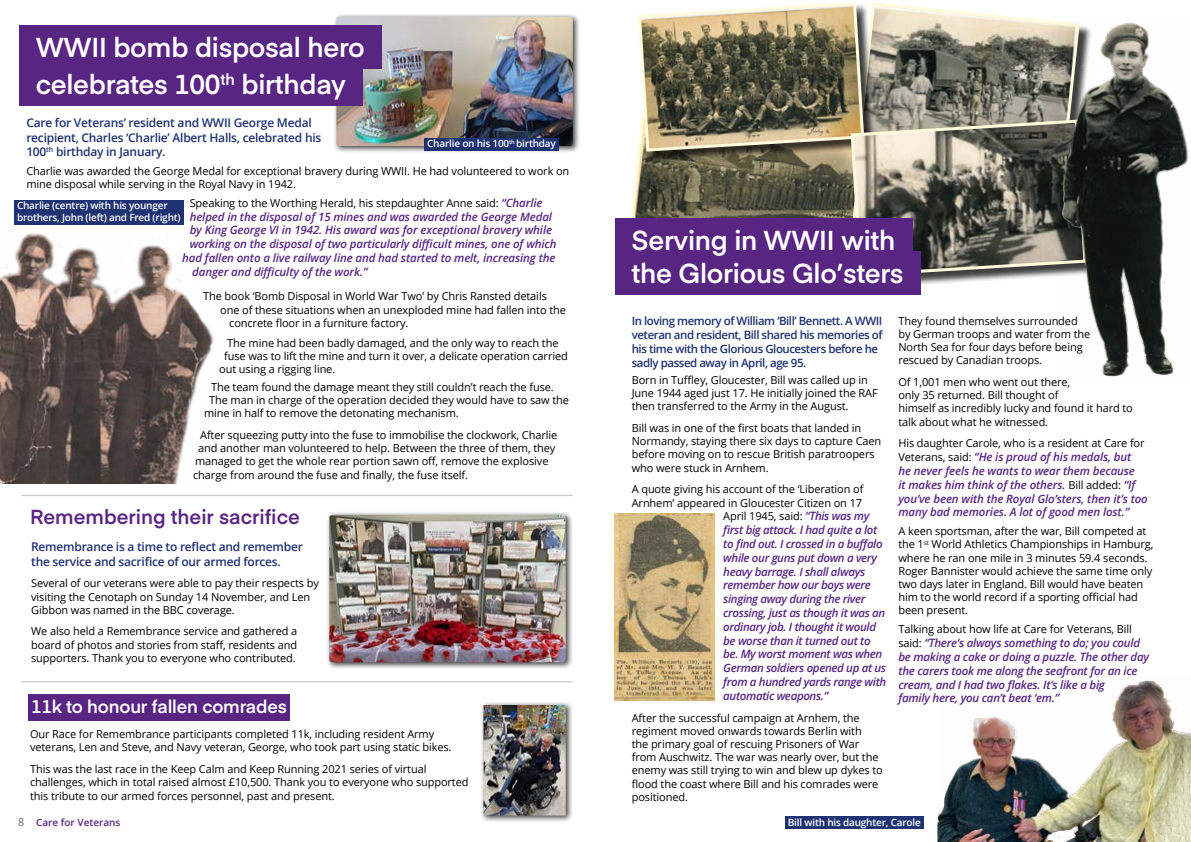
<style>
.page{position:relative;width:1191px;height:842px;background:#fff}
.page>*{position:absolute;margin:0;border:0;box-sizing:border-box;transform-origin:0 0}
.t1{font:600 27px/37.2px "Eina 01";letter-spacing:-.01em;color:#fff}
.t2{font:600 20px "Eina 01";color:#582583}
.t3{font:600 18px "Eina 01";letter-spacing:-.01em;color:#fff}
.t4{font:600 12px/14.4px "Open Sans";letter-spacing:-.02em;color:#1f3272}
.t5{font:italic 600 11.5px/13.8px "Open Sans";letter-spacing:-.02em;color:#582583}
.t6{font:600 11.5px/13.8px "Open Sans";letter-spacing:-.04em;color:#1f3272}
.t7{font:11px/13.2px "Open Sans";letter-spacing:-.01em;color:#000}
.t8{font:600 10px/12px "Open Sans";letter-spacing:-.02em;color:#fff}
.t9{font:600 10px "Open Sans";color:#582583}
.s1{font-weight:600;font-style:italic;font-size:11.5px;color:#582583}
.s2{font-weight:400;font-size:11px;color:#706f6f}
.s3{font-weight:400;font-style:normal;font-size:11px;color:#000}
</style>
<div class="page">
<img style="left:0;top:233px;width:214px;height:250px">
<div style="left:333px;top:14px;width:247px;height:140px;background:#000;opacity:.75"></div>
<img style="left:336px;top:17px;width:237px;height:129px">
<div style="left:424px;top:138px;width:135px;height:13px;background:#1f3272"></div>
<div style="left:19px;top:25px;width:363px;height:44px;background:#582583"></div>
<div style="left:19px;top:62px;width:344px;height:44px;background:#582583"></div>
<svg style="left:625px;top:169px;width:11px;height:50px"></svg>
<div style="left:852px;top:121px;width:246px;height:167px;background:#000;opacity:.75"></div>
<svg style="left:636px;top:2px;width:421px;height:276px;background:#827e6c"></svg>
<div style="left:615px;top:219px;width:297px;height:43px;background:#582583"></div>
<div style="left:615px;top:251px;width:305px;height:44px;background:#582583"></div>
<div style="left:326px;top:512px;width:247px;height:158px;background:#000;opacity:.75"></div>
<div style="left:329px;top:515px;width:237px;height:147px;background:#000;opacity:.75"></div>
<div style="left:480px;top:702px;width:93px;height:121px;background:#000;opacity:.75"></div>
<div style="left:483px;top:705px;width:83px;height:110px;background:#000;opacity:.75"></div>
<div style="left:785px;top:816px;width:138px;height:13px;background:#1f3272"></div>
<div style="left:14px;top:200px;width:170px;height:25px;background:#1f3272"></div>
<img style="left:937px;top:680px;width:254px;height:162px">
<div style="left:28px;top:694px;width:262px;height:26px;background:#582583"></div>
<img style="left:614px;top:514px;width:100px;height:187px">
<img style="left:1057px;top:21px;width:131px;height:359px">
<hr style="left:21px;top:495px;width:552px;height:1px;background:#d0d0d0">
<hr style="left:21px;top:681px;width:552px;height:1px;background:#d0d0d0">
<h1 class="t1" style="left:36px;top:27px;width:330px">WWII bomb disposal hero celebrates 100<sup>th</sup> birthday</h1>
<p class="t4" style="left:26px;top:115px;width:296px">Care for Veterans’ resident and WWII George Medal recipient, Charles ‘Charlie’ Albert Halls, celebrated his<br>100<sup>th</sup> birthday in January.</p>
<p class="t8" style="left:427px;top:137px;width:130px">Charlie on his 100<sup>th</sup> birthday</p>
<p class="t7" style="left:26px;top:164px;width:544px">Charlie was awarded the George Medal for exceptional bravery during WWII. He had volunteered to work on mine disposal while serving in the Royal Navy in 1942.</p>
<p class="t7" style="left:190px;top:196px;width:354px">Speaking to the Worthing Herald, his stepdaughter Anne said: <span class="s1">“Charlie</span></p>
<p class="t5" style="left:190px;top:209px;width:364px">helped in the disposal of 15 mines and was awarded the George Medal</p>
<p class="t5" style="left:190px;top:223px;width:364px">by King George VI in 1942. His award was for exceptional bravery while</p>
<p class="t5" style="left:190px;top:237px;width:368px">working on the disposal of two particularly difficult mines, one of which</p>
<p class="t5" style="left:182px;top:251px;width:375px">had fallen onto a live railway line and had started to melt, increasing the</p>
<p class="t5" style="left:192px;top:264px;width:177px">danger and difficulty of the work.”</p>
<p class="t7" style="left:203px;top:289px;width:345px">The book ‘Bomb Disposal in World War Two’ by Chris Ransted details</p>
<p class="t7" style="left:220px;top:303px;width:347px">one of these situations when an unexploded mine had fallen into the</p>
<p class="t7" style="left:229px;top:316px;width:181px">concrete floor in a furniture factory.</p>
<p class="t7" style="left:227px;top:336px;width:333px">The mine had been badly damaged, and the only way to reach the</p>
<p class="t7" style="left:224px;top:349px;width:345px">fuse was to lift the mine and turn it over, a delicate operation carried</p>
<p class="t7" style="left:219px;top:363px;width:118px">out using a rigging line.</p>
<p class="t7" style="left:211px;top:380px;width:344px">The team found the damage meant they still couldn’t reach the fuse.</p>
<p class="t7" style="left:209px;top:393px;width:361px">The man in charge of the operation decided they would have to saw the</p>
<p class="t7" style="left:204px;top:406px;width:256px">mine in half to remove the detonating mechanism.</p>
<p class="t7" style="left:200px;top:428px;width:359px">After squeezing putty into the fuse to immobilise the clockwork, Charlie</p>
<p class="t7" style="left:198px;top:441px;width:359px">and another man volunteered to help. Between the three of them, they</p>
<p class="t7" style="left:195px;top:455px;width:355px">managed to get the whole rear portion sawn off, remove the explosive</p>
<p class="t7" style="left:193px;top:468px;width:276px">charge from around the fuse and finally, the fuse itself.</p>
<p class="t8" style="left:17px;top:199px;width:165px">Charlie (centre) with his younger brothers, John (left) and Fred (right)</p>
<h2 class="t2" style="left:30px;top:502px;width:271px">Remembering their sacrifice</h2>
<p class="t4" style="left:31px;top:539px;width:273px">Remembrance is a time to reflect and remember the service and sacrifice of our armed forces.</p>
<p class="t7" style="left:31px;top:576px;width:289px">Several of our veterans were able to pay their respects by visiting the Cenotaph on Sunday 14 November, and Len<br>Gibbon was named in the BBC coverage.</p>
<p class="t7" style="left:31px;top:624px;width:268px;text-align:justify">We also held a Remembrance service and gathered a board of photos and stories from staff, residents and supporters. Thank you to everyone who contributed.</p>
<h3 class="t3" style="left:31px;top:693px;width:257px">11k to honour fallen comrades</h3>
<p class="t7" style="left:30px;top:727px;width:423px">Our Race for Remembrance participants completed 11k, including resident Army veterans, Len and Steve, and Navy veteran, George, who took part using static bikes.</p>
<p class="t7" style="left:30px;top:762px;width:440px">This was the last race in the Keep Calm and Keep Running 2021 series of virtual challenges, which in total raised almost £10,500. Thank you to everyone who supported this tribute to our armed forces personnel, past and present.</p>
<p class="t9" style="left:18px;top:816px;width:104px"><span class="s2">8</span> Care for Veterans</p>
<h1 class="t1" style="left:631px;top:223px;width:273px;line-height:32.4px">Serving in WWII with the Glorious Glo’sters</h1>
<p class="t6" style="left:632px;top:314px;width:252px">In loving memory of William ‘Bill’ Bennett. A WWII veteran and resident, Bill shared his memories of his time with the Glorious Gloucesters before he sadly passed away in April, age 95.</p>
<p class="t7" style="left:632px;top:373px;width:247px">Born in Tuffley, Gloucester, Bill was called up in<br>June 1944 aged just 17. He initially joined the RAF then transferred to the Army in the August.</p>
<p class="t7" style="left:632px;top:421px;width:251px">Bill was in one of the first boats that landed in Normandy, staying there six days to capture Caen before moving on to rescue British paratroopers who were stuck in Arnhem.</p>
<p class="t7" style="left:632px;top:482px;width:233px">A quote giving his account of the ‘Liberation of</p>
<p class="t7" style="left:632px;top:496px;width:232px">Arnhem’ appeared in Gloucester Citizen on 17</p>
<p class="t7" style="left:723px;top:509px;width:148px">April 1945, said: <span class="s1">“This was my</span></p>
<p class="t5" style="left:723px;top:523px;width:165px">first big attack. I had quite a lot to find out. I crossed in a buffalo while our guns put down a very heavy barrage. I shall always remember how our boys were singing away during the river crossing, just as though it was an ordinary job. I thought it would be worse than it turned out to be. My worst moment was when<br>German soldiers opened up at us from a hundred yards range with automatic weapons.”</p>
<p class="t7" style="left:632px;top:711px;width:252px">After the successful campaign at Arnhem, the regiment moved onwards towards Berlin with<br>the primary goal of rescuing Prisoners of War from Auschwitz. The war was nearly over, but the enemy was still trying to win and blew up dykes to flood the coast where Bill and his comrades were positioned.</p>
<p class="t8" style="left:788px;top:816px;width:134px">Bill with his daughter, Carole</p>
<p class="t7" style="left:898px;top:314px;width:193px">They found themselves surrounded by German troops and water from the North Sea for four days before being rescued by Canadian troops.</p>
<p class="t7" style="left:898px;top:375px;width:236px">Of 1,001 men who went out there,<br>only 35 returned. Bill thought of<br>himself as incredibly lucky and found it hard to talk about what he witnessed.</p>
<p class="t7" style="left:898px;top:436px;width:248px">His daughter Carole, who is a resident at Care for</p>
<p class="t5" style="left:898px;top:450px;width:251px"><span class="s3">Veterans, said:</span> “He is proud of his medals, but<br>he never feels he wants to wear them because<br>it makes him think of the others. <span class="s3">Bill added:</span> “If you’ve been with the Royal Glo’sters, then it’s too many bad memories. A lot of good men lost.”</p>
<p class="t7" style="left:898px;top:524px;width:257px">A keen sportsman, after the war, Bill competed at the 1<sup>st</sup> World Athletics Championships in Hamburg, where he ran one mile in 3 minutes 59.4 seconds.<br>Roger Bannister would achieve the same time only two days later in England. Bill would have beaten him to the world record if a sporting official had been present.</p>
<p class="t7" style="left:898px;top:622px;width:235px">Talking about how life at Care for Veterans, Bill</p>
<p class="t5" style="left:898px;top:636px;width:252px"><span class="s3">said:</span> “There’s always something to do; you could be making a cake or doing a puzzle. The other day the carers took me along the seafront for an ice cream, and I had two flakes. It’s like a big<br>family here, you can’t beat ‘em.”</p>
</div>
